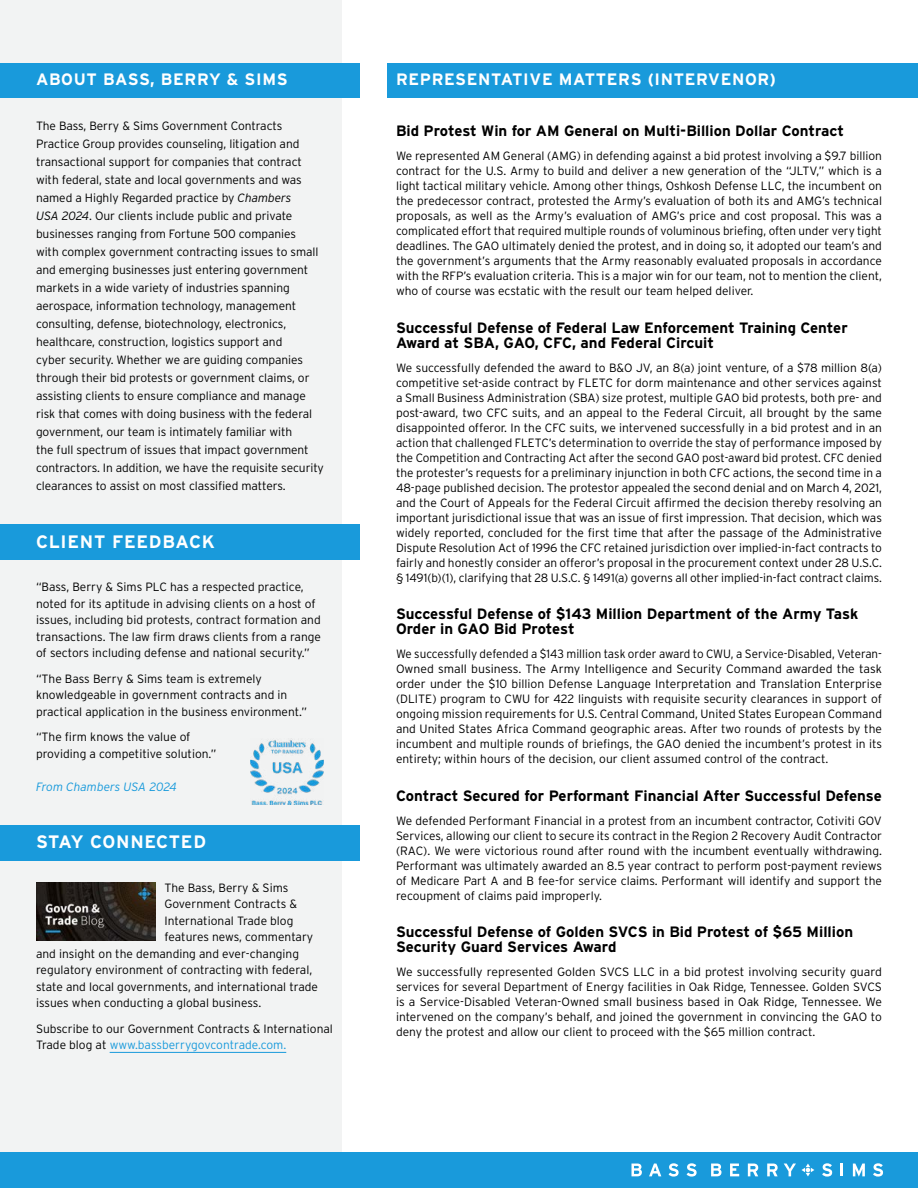
<style>
.page{position:relative;width:918px;height:1188px;background:#fff}
.page>*{position:absolute;margin:0;border:0;box-sizing:border-box;transform-origin:0 0}
.t1{font:700 18px "Interstate";letter-spacing:.04em;color:#fff}
.t2{font:700 16.5px "Interstate";letter-spacing:.04em;color:#fff}
.t3{font:700 15px/15px "Interstate";color:#000}
.t4{font:300 12px/15px "Interstate";letter-spacing:-.005em;color:#000}
.t5{font:italic 300 12px "Interstate";color:#199adb}
.s1{font-style:italic}
.s2{color:#199adb}
</style>
<div class="page">
<div style="left:0;top:0;width:342px;height:1188px;background:#f2f3f3"></div>
<div style="left:0;top:63px;width:360px;height:35px;background:#199adb"></div>
<div style="left:0;top:524px;width:360px;height:36px;background:#199adb"></div>
<div style="left:0;top:825px;width:360px;height:36px;background:#199adb"></div>
<hr style="left:110px;top:1052px;width:176px;height:1px;background:#199adb">
<div style="left:387px;top:63px;width:531px;height:35px;background:#199adb"></div>
<div style="left:0;top:1152px;width:918px;height:36px;background:#199adb"></div>
<svg style="left:632px;top:1164px;width:10px;height:12px"></svg>
<svg style="left:649px;top:1164px;width:12px;height:12px"></svg>
<svg style="left:669px;top:1163px;width:10px;height:14px"></svg>
<svg style="left:687px;top:1163px;width:10px;height:14px"></svg>
<svg style="left:711px;top:1164px;width:11px;height:12px"></svg>
<svg style="left:730px;top:1164px;width:9px;height:12px"></svg>
<svg style="left:748px;top:1164px;width:10px;height:12px"></svg>
<svg style="left:767px;top:1164px;width:11px;height:12px"></svg>
<svg style="left:822px;top:1163px;width:10px;height:14px"></svg>
<svg style="left:841px;top:1164px;width:2px;height:12px"></svg>
<svg style="left:853px;top:1164px;width:12px;height:13px"></svg>
<svg style="left:873px;top:1163px;width:10px;height:14px"></svg>
<svg style="left:784px;top:1164px;width:30px;height:12px"></svg>
<img style="left:250px;top:738px;width:74px;height:67px">
<img style="left:36px;top:882px;width:119px;height:59px">
<h2 class="t2" style="left:36px;top:70px;width:253px">ABOUT BASS, BERRY &amp; SIMS</h2>
<p class="t4" style="left:36px;top:117px;width:290px;line-height:18px">The Bass, Berry &amp; Sims Government Contracts Practice Group provides counseling, litigation and transactional support for companies that contract with federal, state and local governments and was named a Highly Regarded practice by <span class="s1">Chambers<br>USA 2024</span>. Our clients include public and private businesses ranging from Fortune 500 companies<br>with complex government contracting issues to small and emerging businesses just entering government markets in a wide variety of industries spanning aerospace, information technology, management consulting, defense, biotechnology, electronics, healthcare, construction, logistics support and<br>cyber security. Whether we are guiding companies through their bid protests or government claims, or assisting clients to ensure compliance and manage risk that comes with doing business with the federal government, our team is intimately familiar with<br>the full spectrum of issues that impact government contractors. In addition, we have the requisite security clearances to assist on most classified matters.</p>
<h1 class="t1" style="left:36px;top:531px;width:180px">CLIENT FEEDBACK</h1>
<p class="t4" style="left:36px;top:579px;width:287px;line-height:16.5px">“Bass, Berry &amp; Sims PLC has a respected practice, noted for its aptitude in advising clients on a host of issues, including bid protests, contract formation and transactions. The law firm draws clients from a range of sectors including defense and national security.”</p>
<p class="t4" style="left:36px;top:670px;width:273px;line-height:16.5px">“The Bass Berry &amp; Sims team is extremely knowledgeable in government contracts and in practical application in the business environment.”</p>
<p class="t4" style="left:36px;top:729px;width:182px;line-height:16.5px">“The firm knows the value of providing a competitive solution.”</p>
<p class="t5" style="left:36px;top:780px;width:143px">From Chambers USA 2024</p>
<h1 class="t1" style="left:36px;top:832px;width:172px">STAY CONNECTED</h1>
<p class="t4" style="left:164px;top:880px;width:126px">The Bass, Berry &amp; Sims</p>
<p class="t4" style="left:164px;top:897px;width:134px">Government Contracts &amp;</p>
<p class="t4" style="left:164px;top:913px;width:131px">International Trade blog</p>
<p class="t4" style="left:164px;top:930px;width:150px">features news, commentary</p>
<p class="t4" style="left:36px;top:946px;width:265px">and insight on the demanding and ever-changing</p>
<p class="t4" style="left:36px;top:963px;width:278px">regulatory environment of contracting with federal,</p>
<p class="t4" style="left:36px;top:979px;width:284px">state and local governments, and international trade</p>
<p class="t4" style="left:36px;top:996px;width:227px">issues when conducting a global business.</p>
<p class="t4" style="left:36px;top:1020px;width:298px;line-height:16.5px">Subscribe to our Government Contracts &amp; International<br>Trade blog at <span class="s2">www.bassberrygovcontrade.com.</span></p>
<h2 class="t2" style="left:396px;top:70px;width:381px">REPRESENTATIVE MATTERS (INTERVENOR)</h2>
<p class="t3" style="left:396px;top:123px;width:450px">Bid Protest Win for AM General on Multi-Billion Dollar Contract</p>
<p class="t4" style="left:396px;top:148px;width:488px;text-align:justify">We represented AM General (AMG) in defending against a bid protest involving a $9.7 billion contract for the U.S. Army to build and deliver a new generation of the “JLTV,” which is a light tactical military vehicle. Among other things, Oshkosh Defense LLC, the incumbent on the predecessor contract, protested the Army’s evaluation of both its and AMG’s technical proposals, as well as the Army’s evaluation of AMG’s price and cost proposal. This was a complicated effort that required multiple rounds of voluminous briefing, often under very tight deadlines. The GAO ultimately denied the protest, and in doing so, it adopted our team’s and the government’s arguments that the Army reasonably evaluated proposals in accordance with the RFP’s evaluation criteria. This is a major win for our team, not to mention the client, who of course was ecstatic with the result our team helped deliver.</p>
<p class="t3" style="left:396px;top:320px;width:453px">Successful Defense of Federal Law Enforcement Training Center<br>Award at SBA, GAO, CFC, and Federal Circuit</p>
<p class="t4" style="left:396px;top:360px;width:488px;text-align:justify">We successfully defended the award to B&amp;O JV, an 8(a) joint venture, of a $78 million 8(a) competitive set-aside contract by FLETC for dorm maintenance and other services against a Small Business Administration (SBA) size protest, multiple GAO bid protests, both pre- and post-award, two CFC suits, and an appeal to the Federal Circuit, all brought by the same disappointed offeror. In the CFC suits, we intervened successfully in a bid protest and in an action that challenged FLETC’s determination to override the stay of performance imposed by the Competition and Contracting Act after the second GAO post-award bid protest. CFC denied the protester’s requests for a preliminary injunction in both CFC actions, the second time in a 48-page published decision. The protestor appealed the second denial and on March 4, 2021, and the Court of Appeals for the Federal Circuit affirmed the decision thereby resolving an important jurisdictional issue that was an issue of first impression. That decision, which was widely reported, concluded for the first time that after the passage of the Administrative Dispute Resolution Act of 1996 the CFC retained jurisdiction over implied-in-fact contracts to fairly and honestly consider an offeror’s proposal in the procurement context under 28 U.S.C. § 1491(b)(1), clarifying that 28 U.S.C. § 1491(a) governs all other implied-in-fact contract claims.</p>
<p class="t3" style="left:396px;top:606px;width:464px">Successful Defense of $143 Million Department of the Army Task<br>Order in GAO Bid Protest</p>
<p class="t4" style="left:396px;top:646px;width:488px;text-align:justify">We successfully defended a $143 million task order award to CWU, a Service-Disabled, Veteran-Owned small business. The Army Intelligence and Security Command awarded the task order under the $10 billion Defense Language Interpretation and Translation Enterprise (DLITE) program to CWU for 422 linguists with requisite security clearances in support of ongoing mission requirements for U.S. Central Command, United States European Command and United States Africa Command geographic areas. After two rounds of protests by the incumbent and multiple rounds of briefings, the GAO denied the incumbent’s protest in its entirety; within hours of the decision, our client assumed control of the contract.</p>
<p class="t3" style="left:396px;top:788px;width:487px">Contract Secured for Performant Financial After Successful Defense</p>
<p class="t4" style="left:396px;top:813px;width:488px;text-align:justify">We defended Performant Financial in a protest from an incumbent contractor, Cotiviti GOV Services, allowing our client to secure its contract in the Region 2 Recovery Audit Contractor (RAC). We were victorious round after round with the incumbent eventually withdrawing.<br>Performant was ultimately awarded an 8.5 year contract to perform post-payment reviews of Medicare Part A and B fee-for service claims. Performant will identify and support the recoupment of claims paid improperly.</p>
<p class="t3" style="left:396px;top:924px;width:459px">Successful Defense of Golden SVCS in Bid Protest of $65 Million<br>Security Guard Services Award</p>
<p class="t4" style="left:396px;top:964px;width:488px;text-align:justify">We successfully represented Golden SVCS LLC in a bid protest involving security guard services for several Department of Energy facilities in Oak Ridge, Tennessee. Golden SVCS is a Service-Disabled Veteran-Owned small business based in Oak Ridge, Tennessee. We intervened on the company’s behalf, and joined the government in convincing the GAO to deny the protest and allow our client to proceed with the $65 million contract.</p>
</div>
